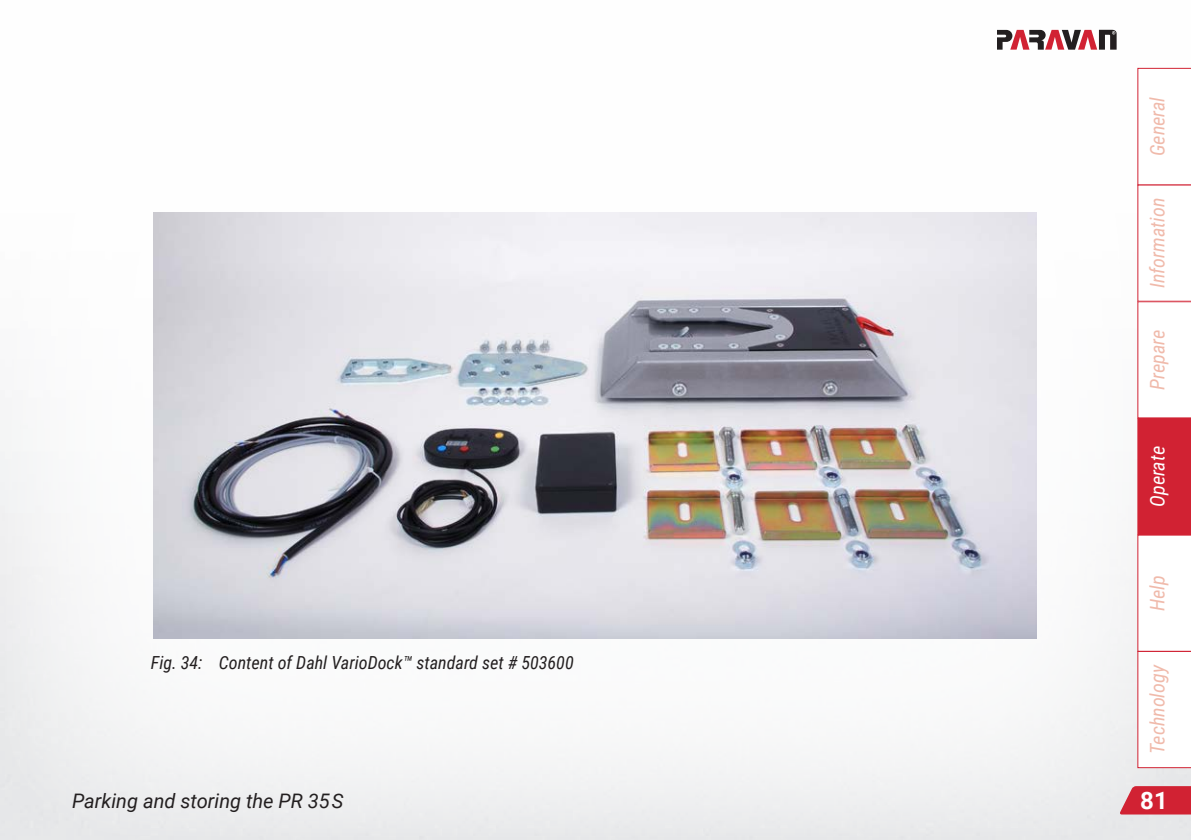
<style>
.page{position:relative;width:1191px;height:840px;background:#fff}
.page>*{position:absolute;margin:0;border:0;box-sizing:border-box;transform-origin:0 0}
.t1{font:700 24px "Roboto";color:#fff}
.t2{font:italic 20px "Roboto Condensed";color:#f0baab}
.t3{font:italic 20px "Roboto";color:#231f20}
.t4{font:italic 20px "Roboto Condensed";color:#fff}
.t5{font:italic 18px "Roboto Condensed";color:#231f20}
</style>
<div class="page">
<svg style="left:0;top:731px;width:1px;height:108px"></svg>
<svg style="left:1137px;top:68px;width:54px;height:699px"></svg>
<svg style="left:997px;top:30px;width:119px;height:20px"></svg>
<svg style="left:1119px;top:785px;width:72px;height:29px;background:#d43d4c"></svg>
<img style="left:154px;top:212px;width:882px;height:426px">
<p class="t2" style="left:1143px;top:156px;width:61px;rotate:-90deg">General</p>
<p class="t2" style="left:1143px;top:288px;width:92px;rotate:-90deg">Information</p>
<p class="t2" style="left:1143px;top:389px;width:61px;rotate:-90deg">Prepare</p>
<p class="t4" style="left:1143px;top:506px;width:62px;rotate:-90deg">Operate</p>
<p class="t5" style="left:151px;top:649px;width:424px">Fig. 34: Content of Dahl VarioDock™ standard set # 503600</p>
<p class="t2" style="left:1143px;top:610px;width:37px;rotate:-90deg">Help</p>
<p class="t2" style="left:1143px;top:753px;width:91px;rotate:-90deg">Technology</p>
<p class="t3" style="left:72px;top:786px;width:273px">Parking and storing the PR 35 S</p>
<h1 class="t1" style="left:1140px;top:783px;width:29px">81</h1>
</div>
